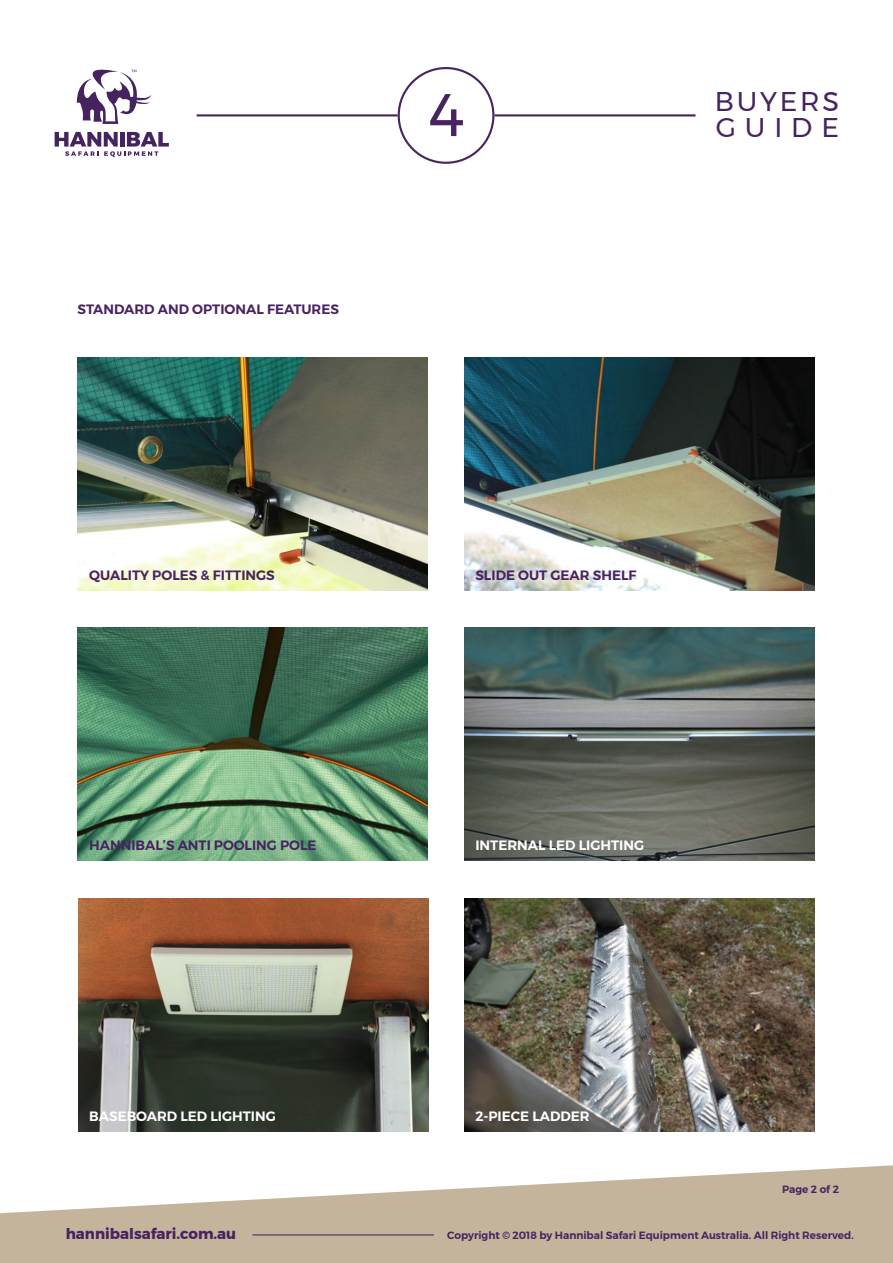
<style>
.page{position:relative;width:893px;height:1263px;background:#fff}
.page>*{position:absolute;margin:0;border:0;box-sizing:border-box;transform-origin:0 0}
.t1{font:60px "Montserrat";color:#472361}
.t2{font:27px/25.5px "Montserrat";letter-spacing:.1em;color:#472361}
.t3{font:700 15px "Montserrat";color:#472361}
.Body_Copy{font:600 13.5px "Montserrat";color:#472361}
.Body_Copy-2{font:600 13.5px "Montserrat";color:#fff}
.t4{font:600 10.5px "Montserrat";color:#472361}
</style>
<div class="page">
<svg style="left:0;top:1165px;width:893px;height:98px;fill:#c3b49b"></svg>
<hr style="left:252px;top:1234px;width:182px;height:1px;background:#472361">
<svg style="left:55px;top:132px;width:114px;height:25px"></svg>
<svg style="left:76px;top:69px;width:75px;height:55px"></svg>
<hr style="left:197px;top:114px;width:201px;height:2px;background:#472361">
<hr style="left:494px;top:114px;width:201px;height:2px;background:#472361">
<div style="left:398px;top:67px;width:96px;height:97px;border:2px solid #472361;border-radius:50%"></div>
<img style="left:78px;top:357px;width:349px;height:233px">
<img style="left:78px;top:628px;width:349px;height:233px">
<img style="left:465px;top:357px;width:349px;height:233px">
<img style="left:465px;top:628px;width:349px;height:233px">
<img style="left:79px;top:899px;width:349px;height:233px">
<img style="left:465px;top:899px;width:349px;height:232px">
<p class="Body_Copy" style="left:78px;top:298px;width:263px">STANDARD AND OPTIONAL FEATURES</p>
<p class="t1" style="left:429px;top:69px;width:37px">4</p>
<p class="t2" style="left:715px;top:89px;width:126px">BUYERS<br>GUIDE</p>
<p class="Body_Copy" style="left:89px;top:564px;width:187px">QUALITY POLES &amp; FITTINGS</p>
<p class="Body_Copy" style="left:475px;top:564px;width:163px">SLIDE OUT GEAR SHELF</p>
<p class="Body_Copy" style="left:89px;top:835px;width:229px">HANNIBAL’S ANTI POOLING POLE</p>
<p class="Body_Copy-2" style="left:475px;top:835px;width:170px">INTERNAL LED LIGHTING</p>
<p class="Body_Copy-2" style="left:89px;top:1105px;width:188px">BASEBOARD LED LIGHTING</p>
<p class="Body_Copy-2" style="left:475px;top:1105px;width:116px">2-PIECE LADDER</p>
<p class="t4" style="left:782px;top:1180px;width:58px">Page 2 of 2</p>
<p class="t3" style="left:66px;top:1221px;width:172px">hannibalsafari.com.au</p>
<p class="t4" style="left:447px;top:1227px;width:408px">Copyright © 2018 by Hannibal Safari Equipment Australia. All Right Reserved.</p>
</div>
